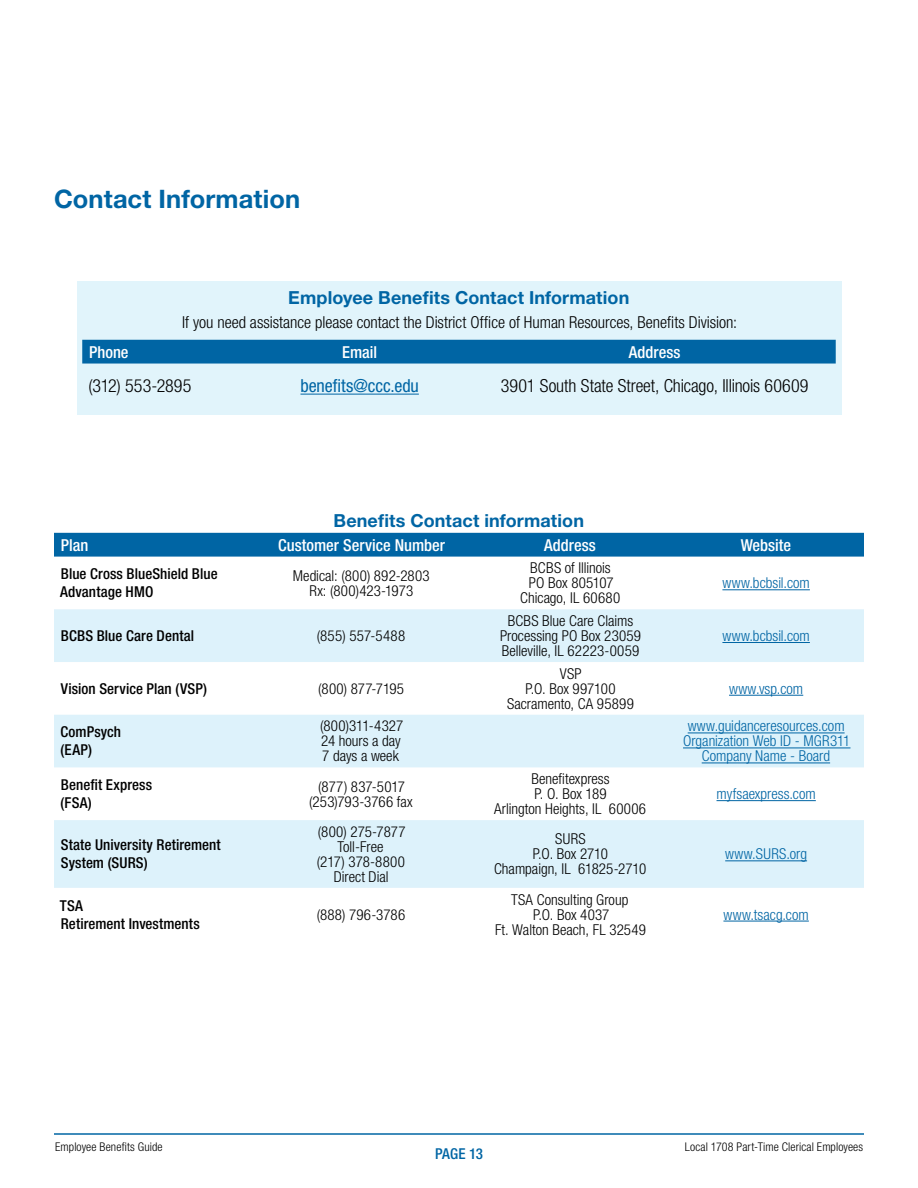
<style>
.page{position:relative;width:918px;height:1188px;background:#fff}
.page>*{position:absolute;margin:0;border:0;box-sizing:border-box;transform-origin:0 0}
.t1{font:700 25.5px "Helvetica Neue LT Std";letter-spacing:.005em;color:#0065a4}
.t2{font:700 18px "Helvetica Neue LT Std";letter-spacing:.005em;color:#0065a4}
.t3{font:300 condensed 18px "Helvetica Neue LT Std";letter-spacing:-.005em;color:#000}
.t4{font:condensed 18px "Helvetica Neue LT Std";letter-spacing:-.005em;color:#0065a4}
.t5{font:300 condensed 16.5px "Helvetica Neue LT Std";color:#000}
.t6{font:500 condensed 16.5px "Helvetica Neue LT Std";color:#fff}
.t7{font:300 condensed 15px/15px "Helvetica Neue LT Std";color:#000;text-align:center}
.t8{font:500 condensed 15px/18px "Helvetica Neue LT Std";letter-spacing:.005em;color:#000}
.t9{font:300 condensed 15px/15px "Helvetica Neue LT Std";color:#0065a4;text-align:center}
.t10{font:300 condensed 15px "Helvetica Neue LT Std";letter-spacing:.02em;color:#000}
.t11{font:300 condensed 15px "Helvetica Neue LT Std";letter-spacing:.02em;color:#0065a4}
.t12{font:500 condensed 15px "Helvetica Neue LT Std";letter-spacing:-.005em;color:#0065a4}
.t13{font:300 condensed 12px "Helvetica Neue LT Std";letter-spacing:.01em;color:#000}
</style>
<div class="page">
<hr style="left:54px;top:1133px;width:810px;height:2px;background:#0065a4">
<div style="left:54px;top:533px;width:810px;height:24px;background:#0065a4"></div>
<svg style="left:54px;top:609px;width:810px;height:279px;fill:#ddf2fb"></svg>
<hr style="left:722px;top:589px;width:88px;height:1px;background:#0065a4">
<hr style="left:722px;top:642px;width:88px;height:1px;background:#0065a4">
<hr style="left:729px;top:695px;width:74px;height:1px;background:#0065a4">
<hr style="left:688px;top:733px;width:157px;height:1px;background:#0065a4">
<hr style="left:683px;top:748px;width:168px;height:1px;background:#0065a4">
<hr style="left:702px;top:763px;width:128px;height:1px;background:#0065a4">
<hr style="left:717px;top:800px;width:99px;height:1px;background:#0065a4">
<hr style="left:725px;top:860px;width:82px;height:1px;background:#0065a4">
<hr style="left:723px;top:921px;width:86px;height:1px;background:#0065a4">
<div style="left:77px;top:281px;width:764px;height:134px;background:#e1f4fb"></div>
<div style="left:82px;top:340px;width:754px;height:24px;background:#0065a4"></div>
<hr style="left:300px;top:394px;width:119px;height:1px;background:#0065a4">
<h1 class="t1" style="left:54px;top:183px;width:248px">Contact Information</h1>
<p class="t2" style="left:288px;top:286px;width:343px">Employee Benefits Contact Information</p>
<p class="t5" style="left:182px;top:312px;width:556px">If you need assistance please contact the District Office of Human Resources, Benefits Division:</p>
<p class="t6" style="left:89px;top:342px;width:41px">Phone</p>
<p class="t6" style="left:342px;top:342px;width:36px">Email</p>
<p class="t6" style="left:629px;top:342px;width:53px">Address</p>
<p class="t3" style="left:88px;top:376px;width:104px">(312) 553-2895</p>
<p class="t4" style="left:300px;top:376px;width:120px">benefits@ccc.edu</p>
<p class="t3" style="left:501px;top:376px;width:309px">3901 South State Street, Chicago, Illinois 60609</p>
<p class="t2" style="left:334px;top:509px;width:252px">Benefits Contact information</p>
<p class="t6" style="left:61px;top:535px;width:29px">Plan</p>
<p class="t6" style="left:278px;top:535px;width:168px">Customer Service Number</p>
<p class="t6" style="left:544px;top:535px;width:53px">Address</p>
<p class="t6" style="left:741px;top:535px;width:52px">Website</p>
<p class="t8" style="left:60px;top:565px;width:159px">Blue Cross BlueShield Blue<br>Advantage HMO</p>
<p class="t7" style="left:293px;top:568px;width:138px">Medical: (800) 892-2803<br>Rx: (800)423-1973</p>
<p class="t7" style="left:520px;top:560px;width:101px">BCBS of Illinois<br>PO Box 805107<br>Chicago, IL 60680</p>
<p class="t9" style="left:722px;top:575px;width:89px">www.bcbsil.com</p>
<p class="t8" style="left:61px;top:627px;width:135px">BCBS Blue Care Dental</p>
<p class="t10" style="left:317px;top:627px;width:90px">(855) 557-5488</p>
<p class="t8" style="left:61px;top:679px;width:148px">Vision Service Plan (VSP)</p>
<p class="t7" style="left:318px;top:681px;width:87px">(800) 877-7195</p>
<p class="t7" style="left:500px;top:613px;width:142px">BCBS Blue Care Claims<br>Processing PO Box 23059<br>Belleville, IL 62223-0059</p>
<p class="t7" style="left:507px;top:666px;width:128px">VSP<br>P.O. Box 997100<br>Sacramento, CA 95899</p>
<p class="t9" style="left:722px;top:628px;width:89px">www.bcbsil.com</p>
<p class="t9" style="left:729px;top:681px;width:76px">www.vsp.com</p>
<p class="t8" style="left:60px;top:723px;width:62px">ComPsych (EAP)</p>
<p class="t7" style="left:320px;top:719px;width:85px;text-align:left">(800)311-4327<br>24 hours a day<br>7 days a week</p>
<p class="t9" style="left:683px;top:719px;width:169px">www.guidanceresources.com<br>Organization Web ID - MGR311<br>Company Name - Board</p>
<p class="t8" style="left:60px;top:776px;width:93px">Benefit Express (FSA)</p>
<p class="t7" style="left:309px;top:779px;width:105px">(877) 837-5017 (253)793-3766 fax</p>
<p class="t7" style="left:494px;top:771px;width:154px">Benefitexpress<br>P. O. Box 189<br>Arlington Heights, IL 60006</p>
<p class="t9" style="left:717px;top:786px;width:101px">myfsaexpress.com</p>
<p class="t8" style="left:61px;top:836px;width:162px">State University Retirement<br>System (SURS)</p>
<p class="t7" style="left:317px;top:824px;width:90px">(800) 275-7877<br>Toll-Free<br>(217) 378-8800<br>Direct Dial</p>
<p class="t7" style="left:494px;top:831px;width:154px">SURS<br>P.O. Box 2710<br>Champaign, IL 61825-2710</p>
<p class="t8" style="left:60px;top:896px;width:142px">TSA<br>Retirement Investments</p>
<p class="t7" style="left:317px;top:907px;width:90px">(888) 796-3786</p>
<p class="t7" style="left:495px;top:892px;width:152px">TSA Consulting Group<br>P.O. Box 4037<br>Ft. Walton Beach, FL 32549</p>
<p class="t11" style="left:725px;top:845px;width:83px">www.SURS.org</p>
<p class="t9" style="left:723px;top:907px;width:87px">www.tsacg.com</p>
<p class="t13" style="left:55px;top:1140px;width:109px">Employee Benefits Guide</p>
<p class="t13" style="left:685px;top:1140px;width:180px">Local 1708 Part-Time Clerical Employees</p>
<p class="t12" style="left:435px;top:1145px;width:50px">PAGE 13</p>
</div>
